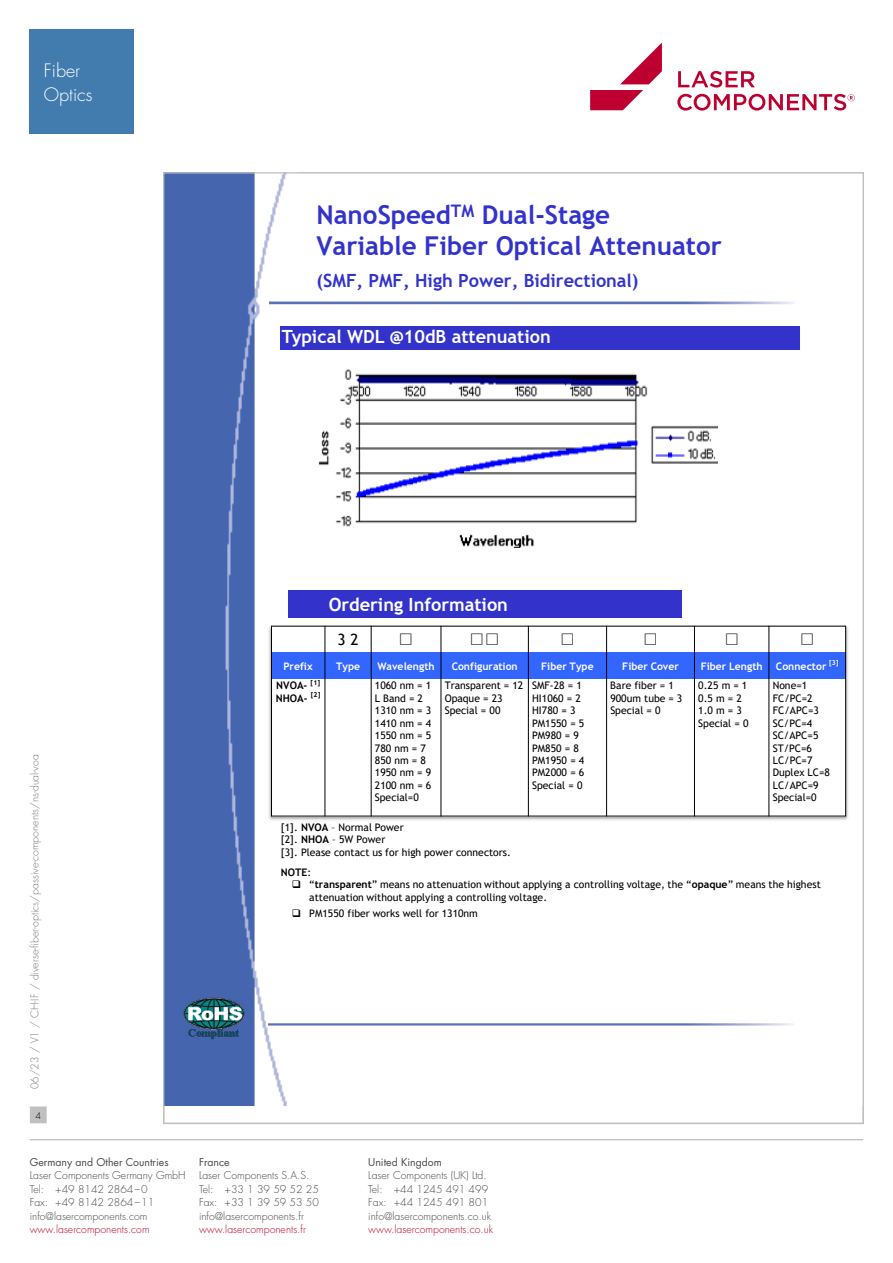
<style>
.page{position:relative;width:893px;height:1263px;background:#fff}
.page>*{position:absolute;margin:0;border:0;box-sizing:border-box;transform-origin:0 0}
.t1{font:700 25.95px/31px "Trebuchet MS";color:#33c}
.t2{font:700 18.15px "Trebuchet MS";color:#fff}
.t3{font:700 18.15px "Trebuchet MS";color:#33c}
.t4{font:300 18px/24px "Futura Std";color:#fff}
.t5{font:15.6px "Sim Sun";color:#000}
.t6{font:15.6px "Trebuchet MS";color:#000}
.t7{font:300 10.5px/13.5px "Futura Std";color:#484848}
.t8{font:300 10.5px "Futura Std";color:#be0027}
.t9{font:300 10.5px "Futura Std";color:#7c7c7c}
.t10{font:10.5px "Futura Std";color:#484848}
.t11{font:10.35px/12.5px "Trebuchet MS";color:#000}
.t12{font:700 10.35px "Trebuchet MS";color:#fff}
.t13{font:700 10.35px "Trebuchet MS";color:#000}
.t14{font:300 9px "Futura Std";color:#000}
.s1{font-weight:700}
.s2{font-weight:400}
</style>
<div class="page">
<hr style="left:30px;top:1139px;width:833px;height:1px;background:#c0c0c0">
<div style="left:31px;top:1107px;width:15px;height:16px;background:#c0c0c0"></div>
<div style="left:30px;top:1106px;width:17px;height:17px;border:1px solid #c0c0c0"></div>
<svg style="left:677px;top:71px;width:178px;height:40px"></svg>
<svg style="left:590px;top:43px;width:72px;height:67px"></svg>
<img style="left:165px;top:174px;width:132px;height:931px">
<img style="left:270px;top:299px;width:524px;height:9px">
<img style="left:272px;top:1021px;width:521px;height:8px">
<div style="left:280px;top:326px;width:519px;height:24px;background:#33c"></div>
<img style="left:165px;top:973px;width:107px;height:80px">
<img style="left:318px;top:369px;width:400px;height:178px">
<div style="left:289px;top:590px;width:393px;height:27px;background:#33c"></div>
<img style="left:267px;top:623px;width:582px;height:200px">
<div style="left:271px;top:626px;width:574px;height:190px;background:#fff"></div>
<div style="left:271px;top:652px;width:54px;height:27px;background:#36f"></div>
<div style="left:325px;top:652px;width:46px;height:27px;background:#36f"></div>
<div style="left:371px;top:652px;width:70px;height:27px;background:#36f"></div>
<div style="left:441px;top:652px;width:87px;height:27px;background:#36f"></div>
<div style="left:528px;top:652px;width:79px;height:27px;background:#36f"></div>
<div style="left:607px;top:652px;width:87px;height:27px;background:#36f"></div>
<div style="left:694px;top:652px;width:75px;height:27px;background:#36f"></div>
<div style="left:769px;top:652px;width:77px;height:27px;background:#36f"></div>
<hr style="left:325px;top:626px;width:1px;height:190px;background:#000">
<hr style="left:371px;top:626px;width:1px;height:190px;background:#000">
<hr style="left:441px;top:626px;width:1px;height:190px;background:#000">
<hr style="left:528px;top:626px;width:1px;height:190px;background:#000">
<hr style="left:606px;top:626px;width:1px;height:190px;background:#000">
<hr style="left:694px;top:626px;width:1px;height:190px;background:#000">
<hr style="left:769px;top:626px;width:1px;height:190px;background:#000">
<hr style="left:271px;top:626px;width:1px;height:190px;background:#000">
<hr style="left:845px;top:626px;width:1px;height:190px;background:#000">
<hr style="left:271px;top:626px;width:575px;height:1px;background:#000">
<hr style="left:271px;top:816px;width:575px;height:1px;background:#000">
<div style="left:30px;top:30px;width:104px;height:104px;background:#427cae"></div>
<h3 class="t4" style="left:44px;top:59px;width:50px">Fiber<br>Optics</h3>
<h1 class="t1" style="left:316px;top:200px;width:407px">NanoSpeed<sup>TM</sup> Dual-Stage<br>Variable Fiber Optical Attenuator</h1>
<h2 class="t3" style="left:316px;top:269px;width:324px">(SMF, PMF, High Power, Bidirectional)</h2>
<h2 class="t2" style="left:282px;top:325px;width:270px">Typical WDL @10dB attenuation</h2>
<p class="t9" style="left:28px;top:1089px;width:336px;rotate:-90deg">06/23 / V1 / CH-IF / diverse-fiber-optics/passive-components/ns-dual-voa</p>
<p class="t14" style="left:35px;top:1110px;width:7px">4</p>
<h2 class="t2" style="left:329px;top:593px;width:181px">Ordering Information</h2>
<h3 class="t6" style="left:338px;top:630px;width:22px">3 2</h3>
<h3 class="t5" style="left:398px;top:632px;width:17px">□</h3>
<h3 class="t5" style="left:469px;top:632px;width:33px">□□</h3>
<h3 class="t5" style="left:560px;top:632px;width:17px">□</h3>
<h3 class="t5" style="left:643px;top:632px;width:17px">□</h3>
<h3 class="t5" style="left:724px;top:632px;width:17px">□</h3>
<h3 class="t5" style="left:800px;top:632px;width:17px">□</h3>
<p class="t12" style="left:283px;top:659px;width:31px">Prefix</p>
<p class="t12" style="left:336px;top:659px;width:26px">Type</p>
<p class="t12" style="left:377px;top:659px;width:59px">Wavelength</p>
<p class="t12" style="left:452px;top:659px;width:67px">Configuration</p>
<p class="t12" style="left:541px;top:659px;width:54px">Fiber Type</p>
<p class="t12" style="left:622px;top:659px;width:58px">Fiber Cover</p>
<p class="t12" style="left:701px;top:659px;width:64px">Fiber Length</p>
<p class="t12" style="left:776px;top:659px;width:64px">Connector <sup>[3]</sup></p>
<p class="t13" style="left:276px;top:679px;width:45px">NVOA- <sup>[1]</sup></p>
<p class="t11" style="left:375px;top:679px;width:58px">1060 nm = 1</p>
<p class="t11" style="left:445px;top:679px;width:139px">Transparent = 12 SMF-28 = 1</p>
<p class="t11" style="left:610px;top:679px;width:65px">Bare fiber = 1</p>
<p class="t11" style="left:698px;top:679px;width:51px">0.25 m = 1</p>
<p class="t11" style="left:773px;top:679px;width:36px">None=1</p>
<p class="t13" style="left:276px;top:692px;width:46px">NHOA- <sup>[2]</sup></p>
<p class="t11" style="left:375px;top:692px;width:50px">L Band = 2</p>
<p class="t11" style="left:445px;top:692px;width:59px">Opaque = 23</p>
<p class="t11" style="left:532px;top:692px;width:50px">HI1060 = 2</p>
<p class="t11" style="left:610px;top:692px;width:74px">900um tube = 3</p>
<p class="t11" style="left:698px;top:692px;width:45px">0.5 m = 2</p>
<p class="t11" style="left:773px;top:692px;width:41px">FC/PC=2</p>
<p class="t11" style="left:375px;top:704px;width:58px">1310 nm = 3</p>
<p class="t11" style="left:445px;top:704px;width:57px">Special = 00</p>
<p class="t11" style="left:532px;top:704px;width:45px">HI780 = 3</p>
<p class="t11" style="left:610px;top:704px;width:52px">Special = 0</p>
<p class="t11" style="left:698px;top:704px;width:45px">1.0 m = 3</p>
<p class="t11" style="left:773px;top:704px;width:48px">FC/APC=3</p>
<p class="t11" style="left:375px;top:717px;width:58px">1410 nm = 4</p>
<p class="t11" style="left:532px;top:717px;width:54px">PM1550 = 5</p>
<p class="t11" style="left:698px;top:717px;width:52px">Special = 0</p>
<p class="t11" style="left:773px;top:717px;width:41px">SC/PC=4</p>
<p class="t11" style="left:375px;top:729px;width:58px">1550 nm = 5</p>
<p class="t11" style="left:532px;top:729px;width:48px">PM980 = 9</p>
<p class="t11" style="left:773px;top:729px;width:47px">SC/APC=5</p>
<p class="t11" style="left:375px;top:741px;width:52px">780 nm = 7</p>
<p class="t11" style="left:532px;top:741px;width:48px">PM850 = 8</p>
<p class="t11" style="left:773px;top:741px;width:41px">ST/PC=6</p>
<p class="t11" style="left:375px;top:754px;width:52px">850 nm = 8</p>
<p class="t11" style="left:532px;top:754px;width:54px">PM1950 = 4</p>
<p class="t11" style="left:773px;top:754px;width:41px">LC/PC=7</p>
<p class="t11" style="left:375px;top:766px;width:58px">1950 nm = 9</p>
<p class="t11" style="left:532px;top:766px;width:54px">PM2000 = 6</p>
<p class="t11" style="left:773px;top:766px;width:59px">Duplex LC=8</p>
<p class="t11" style="left:375px;top:779px;width:58px">2100 nm = 6</p>
<p class="t11" style="left:532px;top:779px;width:52px">Special = 0</p>
<p class="t11" style="left:773px;top:779px;width:48px">LC/APC=9</p>
<p class="t11" style="left:375px;top:791px;width:45px">Special=0</p>
<p class="t11" style="left:773px;top:791px;width:45px">Special=0</p>
<p class="t11" style="left:281px;top:821px;width:232px">[1]. <span class="s1">NVOA</span> – Normal Power<br>[2]. <span class="s1">NHOA</span> – 5W Power<br>[3]. Please contact us for high power connectors.</p>
<p class="t13" style="left:281px;top:866px;width:32px">NOTE<span class="s2">:</span></p>
<p class="t11" style="left:309px;top:878px;width:513px;text-indent:-17px">❑ “<span class="s1">transparent</span>” means no attenuation without applying a controlling voltage, the “<span class="s1">opaque</span>” means the highest attenuation without applying a controlling voltage.</p>
<p class="t11" style="left:292px;top:907px;width:188px">❑ PM1550 fiber works well for 1310nm</p>
<p class="t10" style="left:30px;top:1155px;width:140px">Germany and Other Countries</p>
<p class="t7" style="left:30px;top:1169px;width:157px">Laser Components Germany GmbH<br>Tel: +49 8142 2864–0<br>Fax: +49 8142 2864–11 info@lasercomponents.com</p>
<p class="t8" style="left:30px;top:1223px;width:121px">www.lasercomponents.com</p>
<p class="t10" style="left:199px;top:1155px;width:32px">France</p>
<p class="t7" style="left:199px;top:1169px;width:121px">Laser Components S.A.S.<br>Tel: +33 1 39 59 52 25<br>Fax: +33 1 39 59 53 50 info@lasercomponents.fr</p>
<p class="t8" style="left:199px;top:1223px;width:108px">www.lasercomponents.fr</p>
<p class="t10" style="left:368px;top:1155px;width:75px">United Kingdom</p>
<p class="t7" style="left:368px;top:1169px;width:124px">Laser Components (UK) Ltd.<br>Tel: +44 1245 491 499<br>Fax: +44 1245 491 801 info@lasercomponents.co.uk</p>
<p class="t8" style="left:368px;top:1223px;width:126px">www.lasercomponents.co.uk</p>
</div>
